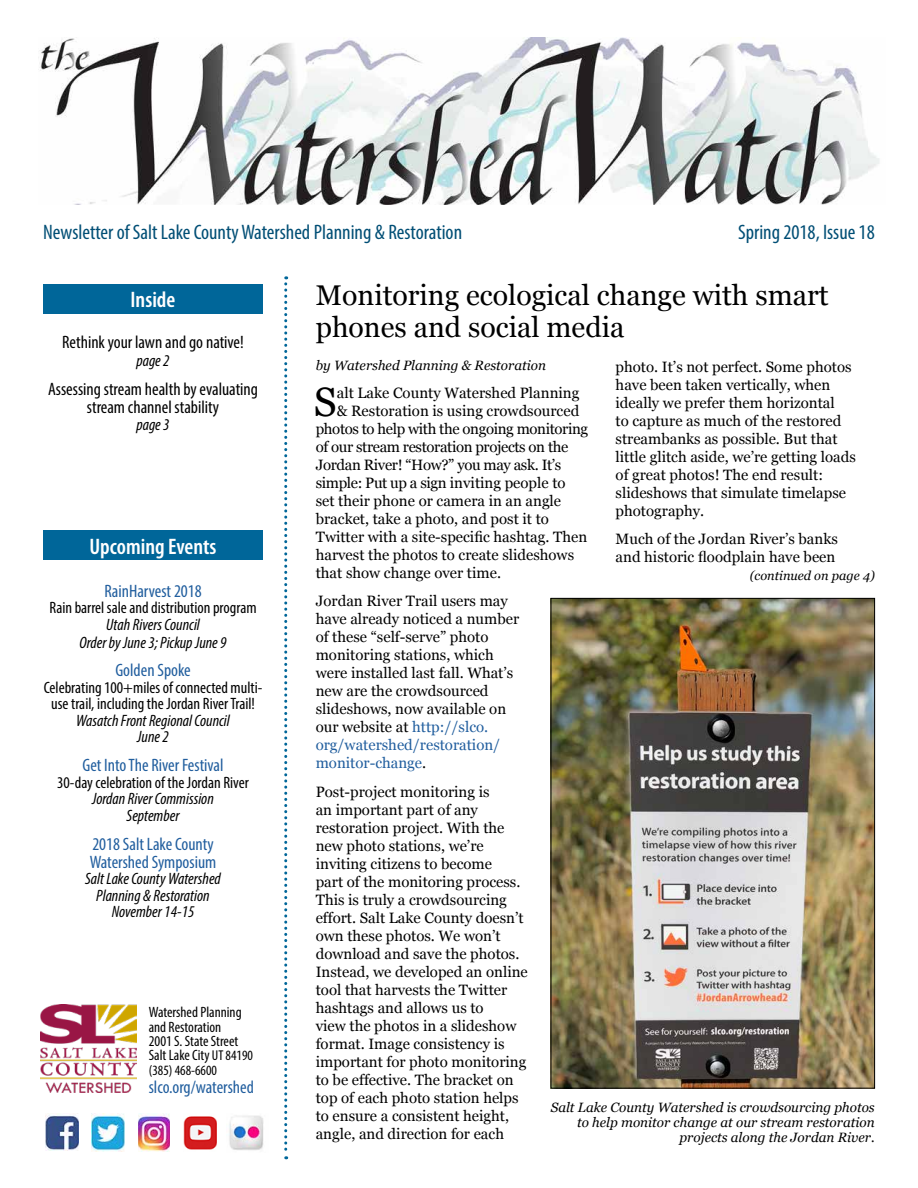
<style>
.page{position:relative;width:918px;height:1188px;background:#fff}
.page>*{position:absolute;margin:0;border:0;box-sizing:border-box;transform-origin:0 0}
.t1{font:40.95px "Georgia";color:#000}
.t2{font:28.5px/31.5px "Georgia";color:#000}
.t3{font:600 condensed 22.5px "Myriad Pro";color:#fff}
.t4{font:condensed 21px "Myriad Pro";color:#004e75}
.t5{font:condensed 18px/18px "Myriad Pro";color:#215e9e}
.t6{font:condensed 18px/18px "Myriad Pro";color:#000;text-align:center}
.t7{font:italic condensed 16.5px/16.5px "Myriad Pro";color:#000;text-align:center}
.t8{font:condensed 16.5px/16.5px "Myriad Pro";color:#000;text-align:center}
.t9{font:15px/18px "Georgia";color:#000}
.t10{font:15px "Georgia";letter-spacing:-.025em;color:#000}
.t11{font:condensed 15px/14.2px "Myriad Pro";color:#000}
.t12{font:condensed 14.25px "Myriad Pro";color:#000}
.t13{font:italic 13.5px/15px "Georgia";color:#000;text-align:right}
.t14{font:italic 12.75px "Georgia";color:#000}
.s1{font-size:14.25px}
.s2{color:#215e9e}
</style>
<div class="page">
<div style="left:43px;top:284px;width:220px;height:29px;background:#069"></div>
<img style="left:39px;top:37px;width:841px;height:168px">
<svg style="left:284px;top:276px;width:3px;height:883px"></svg>
<img style="left:41px;top:1005px;width:95px;height:88px">
<div style="left:43px;top:531px;width:220px;height:29px;background:#069"></div>
<img style="left:229px;top:1115px;width:35px;height:35px">
<img style="left:184px;top:1116px;width:32px;height:34px">
<img style="left:46px;top:1113px;width:32px;height:38px">
<img style="left:138px;top:1113px;width:32px;height:38px">
<img style="left:92px;top:1113px;width:32px;height:38px">
<img style="left:553px;top:600px;width:320px;height:486px">
<div style="left:551px;top:598px;width:324px;height:490px;border:1px solid #000"></div>
<h3 class="t4" style="left:43px;top:220px;width:420px">Newsletter of Salt Lake County Watershed Planning &amp; Restoration</h3>
<h3 class="t4" style="left:738px;top:220px;width:138px">Spring 2018, Issue 18</h3>
<h3 class="t3" style="left:131px;top:285px;width:46px">Inside</h3>
<p class="t6" style="left:62px;top:333px;width:183px">Rethink your lawn and go native!</p>
<p class="t7" style="left:136px;top:352px;width:35px">page 2</p>
<p class="t6" style="left:48px;top:380px;width:212px">Assessing stream health by evaluating stream channel stability</p>
<p class="t7" style="left:136px;top:416px;width:35px">page 3</p>
<h3 class="t3" style="left:90px;top:532px;width:128px">Upcoming Events</h3>
<p class="t5" style="left:104px;top:581px;width:99px">RainHarvest 2018</p>
<p class="t8" style="left:50px;top:599px;width:209px">Rain barrel sale and distribution program</p>
<p class="t7" style="left:79px;top:615px;width:149px;line-height:18px">Utah Rivers Council<br>Order by June 3; Pickup June 9</p>
<p class="t5" style="left:115px;top:661px;width:77px">Golden Spoke</p>
<p class="t8" style="left:44px;top:679px;width:220px">Celebrating 100+miles of connected multi&shy;use trail, including the Jordan River Trail!</p>
<p class="t7" style="left:76px;top:712px;width:155px">Wasatch Front Regional Council<br>June 2</p>
<p class="t5" style="left:82px;top:756px;width:143px">Get Into The River Festival</p>
<p class="t8" style="left:57px;top:774px;width:193px">30-day celebration of the Jordan River</p>
<p class="t7" style="left:92px;top:790px;width:123px">Jordan River Commission<br>September</p>
<p class="t5" style="left:90px;top:834px;width:128px">2018 Salt Lake County<br>Watershed Symposium</p>
<p class="t7" style="left:85px;top:870px;width:137px">Salt Lake County Watershed<br>Planning &amp; Restoration<br>November 14-15</p>
<p class="t11" style="left:149px;top:1005px;width:106px">Watershed Planning and Restoration<br>2001 S. State Street<br>Salt Lake City <span class="s1">UT 84190</span></p>
<p class="t12" style="left:149px;top:1062px;width:70px">(385) 468-6600</p>
<p class="t5" style="left:149px;top:1078px;width:107px">slco.org/watershed</p>
<h2 class="t2" style="left:316px;top:280px;width:514px">Monitoring ecological change with smart phones and social media</h2>
<p class="t13" style="left:316px;top:358px;width:232px">by Watershed Planning &amp; Restoration</p>
<h1 class="t1" style="left:314px;top:377px;width:24px">S</h1>
<p class="t9" style="left:337px;top:384px;width:244px">alt Lake County Watershed Planning</p>
<p class="t9" style="left:616px;top:358px;width:242px">photo. It’s not perfect. Some photos have been taken vertically, when ideally we prefer them horizontal<br>to capture as much of the restored streambanks as possible. But that little glitch aside, we’re getting loads of great photos! The end result: slideshows that simulate timelapse photography.</p>
<p class="t9" style="left:616px;top:530px;width:224px">Much of the Jordan River’s banks and historic floodplain have been</p>
<p class="t9" style="left:337px;top:402px;width:244px">&amp; Restoration is using crowdsourced</p>
<p class="t10" style="left:316px;top:419px;width:274px">photos to help with the ongoing monitoring</p>
<p class="t10" style="left:316px;top:437px;width:254px">of our stream restoration projects on the</p>
<p class="t10" style="left:316px;top:455px;width:247px">Jordan River! “How?” you may ask. It’s</p>
<p class="t9" style="left:316px;top:474px;width:251px">simple: Put up a sign inviting people to</p>
<p class="t9" style="left:316px;top:492px;width:247px">set their phone or camera in an angle</p>
<p class="t9" style="left:316px;top:510px;width:235px">bracket, take a photo, and post it to</p>
<p class="t9" style="left:316px;top:528px;width:273px">Twitter with a site-specific hashtag. Then</p>
<p class="t9" style="left:316px;top:546px;width:260px">harvest the photos to create slideshows</p>
<p class="t9" style="left:316px;top:564px;width:187px">that show change over time.</p>
<p class="t9" style="left:316px;top:593px;width:205px">Jordan River Trail users may have already noticed a number of these “self-serve” photo monitoring stations, which were installed last fall. What’s new are the crowdsourced slideshows, now available on our website at <span class="s2">http://slco. org/watershed/restoration/ monitor-change</span>.</p>
<p class="t9" style="left:316px;top:783px;width:214px">Post-project monitoring is<br>an important part of any restoration project. With the new photo stations, we’re inviting citizens to become<br>part of the monitoring process.<br>This is truly a crowdsourcing effort. Salt Lake County doesn’t own these photos. We won’t download and save the photos.<br>Instead, we developed an online tool that harvests the Twitter hashtags and allows us to<br>view the photos in a slideshow format. Image consistency is important for photo monitoring to be effective. The bracket on top of each photo station helps to ensure a consistent height, angle, and direction for each</p>
<p class="t14" style="left:750px;top:568px;width:126px">(continued on page 4)</p>
<p class="t13" style="left:551px;top:1100px;width:325px">Salt Lake County Watershed is crowdsourcing photos to help monitor change at our stream restoration projects along the Jordan River.</p>
</div>
